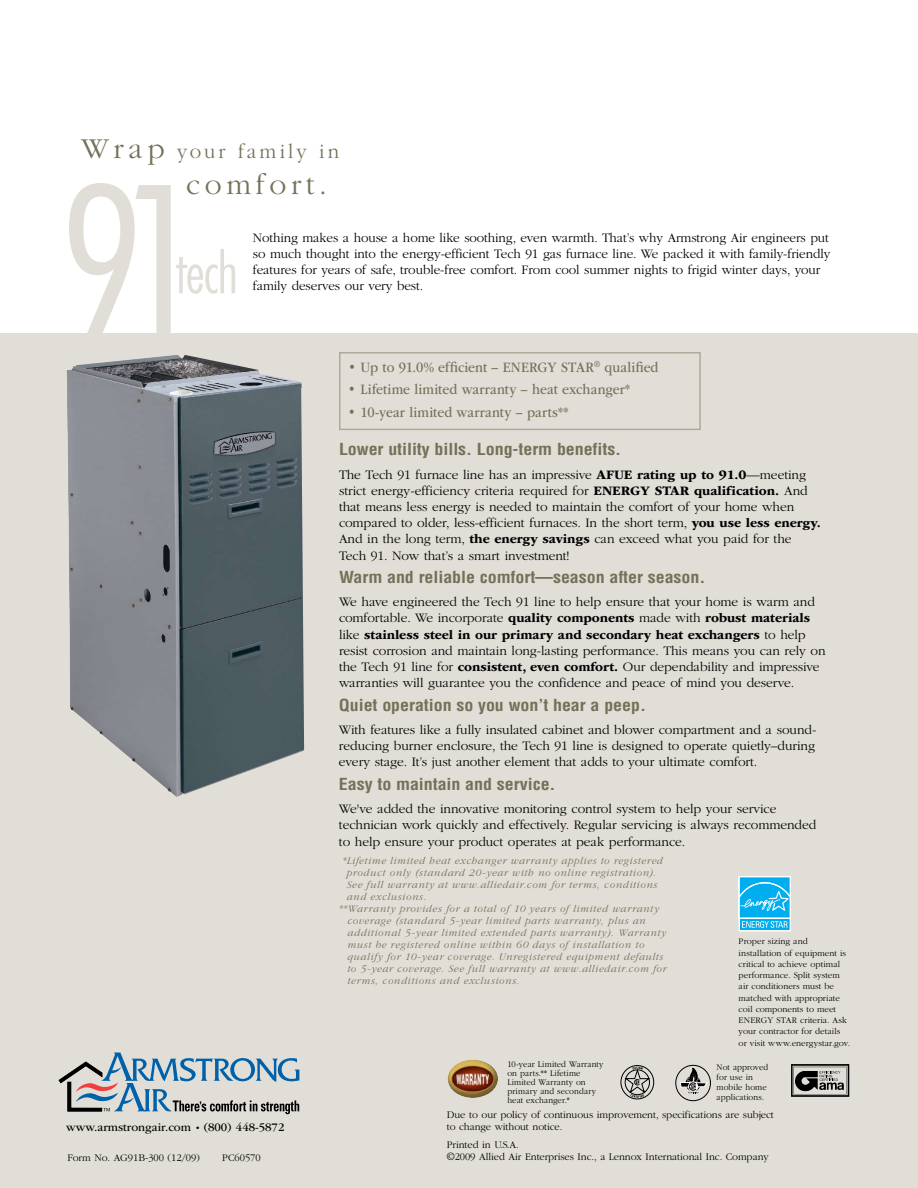
<style>
.page{position:relative;width:918px;height:1188px;background:#fff}
.page>*{position:absolute;margin:0;border:0;box-sizing:border-box;transform-origin:0 0}
.t1{font:300 condensed 211.05px "Futura Std";color:#e1ded8}
.t2{font:300 condensed 55.5px "Futura Std";color:#e1ded8}
.t3{font:300 30px "ITC Garamond Std";letter-spacing:.16em;color:#757158}
.t4{font:300 21px "ITC Garamond Std";letter-spacing:.15em;color:#757158}
.t5{font:700 condensed 16.2px "Helvetica LT Std";letter-spacing:-.005em;color:#757158;scale:1.11 1}
.t6{font:15px "ITC Garamond Std";letter-spacing:.005em;color:#757158;scale:.91 1}
.t7{font:300 13.5px/16.2px "ITC Garamond Std";letter-spacing:-.005em;color:#000}
.t8{font:12px "ITC Garamond Std";color:#000}
.t9{font:italic 300 10.5px "ITC Garamond Std";letter-spacing:.06em;color:#757158}
.t10{font:300 10.5px/12px "ITC Garamond Std";letter-spacing:-.005em;color:#000}
.t11{font:300 9px/11.2px "ITC Garamond Std";letter-spacing:.01em;color:#000}
.t12{font:300 9px/9px "ITC Garamond Std";letter-spacing:.01em;color:#000;scale:.95 1}
.s1{font-size:30px}
.s2{font-weight:700}
.s3{font-size:9px}
.s4{font-family:"Garamond"}
</style>
<div class="page">
<div style="left:0;top:333px;width:918px;height:855px;background:#e1ded8"></div>
<img style="left:67px;top:355px;width:237px;height:442px">
<div style="left:339px;top:352px;width:362px;height:78px;border:2px solid #aeaa99"></div>
<svg style="left:58px;top:1052px;width:242px;height:62px"></svg>
<svg style="left:621px;top:1065px;width:33px;height:34px"></svg>
<div style="left:676px;top:1065px;width:35px;height:36px;border:1px solid #000;border-radius:50%"></div>
<svg style="left:680px;top:1068px;width:27px;height:25px"></svg>
<img style="left:448px;top:1060px;width:50px;height:38px">
<svg style="left:791px;top:1064px;width:58px;height:33px"></svg>
<div style="left:739px;top:876px;width:52px;height:43px;background:#fff"></div>
<svg style="left:739px;top:877px;width:52px;height:55px;background:#3ec1f2"></svg>
<h3 class="t4" style="left:81px;top:140px;width:260px"><span class="s1">Wrap</span> your family in</h3>
<h3 class="t3" style="left:186px;top:169px;width:142px">comfort.</h3>
<p class="t7" style="left:253px;top:230px;width:579px">Nothing makes a house a home like soothing, even warmth. That’s why Armstrong Air engineers put so much thought into the energy-efficient Tech 91 gas furnace line. We packed it with family-friendly features for years of safe, trouble-free comfort. From cool summer nights to frigid winter days, your family deserves our very best.</p>
<h1 class="t1" style="left:58px;top:141px;width:149px">91</h1>
<h2 class="t2" style="left:175px;top:240px;width:64px">tech</h2>
<p class="t6" style="left:348px;top:359px;width:343px">• Up to 91.0% efficient – ENERGY STAR<sup>®</sup> qualified</p>
<p class="t6" style="left:348px;top:381px;width:312px">• Lifetime limited warranty – heat exchanger*</p>
<p class="t6" style="left:348px;top:404px;width:244px">• 10-year limited warranty – parts**</p>
<p class="t5" style="left:339px;top:439px;width:256px">Lower utility bills. Long-term benefits.</p>
<p class="t7" style="left:339px;top:466px;width:483px">The Tech 91 furnace line has an impressive <span class="s2">AFUE rating up to 91.0</span>—meeting strict energy-efficiency criteria required for <span class="s2">ENERGY STAR qualification.</span> And that means less energy is needed to maintain the comfort of your home when compared to older, less-efficient furnaces. In the short term, <span class="s2">you use less energy.<br></span>And in the long term, <span class="s2">the energy savings</span> can exceed what you paid for the Tech 91. Now that’s a smart investment!</p>
<p class="t5" style="left:339px;top:567px;width:332px">Warm and reliable comfort—season after season.</p>
<p class="t7" style="left:339px;top:594px;width:488px">We have engineered the Tech 91 line to help ensure that your home is warm and comfortable. We incorporate <span class="s2">quality components</span> made with <span class="s2">robust materials </span>like <span class="s2">stainless steel in our primary and secondary heat exchangers</span> to help resist corrosion and maintain long-lasting performance. This means you can rely on the Tech 91 line for <span class="s2">consistent, even comfort.</span> Our dependability and impressive warranties will guarantee you the confidence and peace of mind you deserve.</p>
<p class="t5" style="left:339px;top:695px;width:278px">Quiet operation so you won’t hear a peep.</p>
<p class="t7" style="left:339px;top:722px;width:479px;text-align:justify">With features like a fully insulated cabinet and blower compartment and a sound&shy;reducing burner enclosure, the Tech 91 line is designed to operate quietly–during every stage. It’s just another element that adds to your ultimate comfort.</p>
<p class="t5" style="left:339px;top:774px;width:197px">Easy to maintain and service.</p>
<p class="t7" style="left:339px;top:801px;width:479px">We've added the innovative monitoring control system to help your service technician work quickly and effectively. Regular servicing is always recommended to help ensure your product operates at peak performance.</p>
<p class="t9" style="left:343px;top:855px;width:322px">*Lifetime limited heat exchanger warranty applies to registered</p>
<p class="t9" style="left:347px;top:867px;width:311px">product only (standard 20-year with no online registration).</p>
<p class="t9" style="left:347px;top:879px;width:312px">See full warranty at www.alliedair.com for terms, conditions</p>
<p class="t9" style="left:347px;top:891px;width:81px">and exclusions.</p>
<p class="t9" style="left:339px;top:903px;width:321px">**Warranty provides for a total of 10 years of limited warranty</p>
<p class="t9" style="left:347px;top:915px;width:300px">coverage (standard 5-year limited parts warranty, plus an</p>
<p class="t9" style="left:347px;top:927px;width:320px">additional 5-year limited extended parts warranty). Warranty</p>
<p class="t9" style="left:347px;top:939px;width:298px">must be registered online within 60 days of installation to</p>
<p class="t9" style="left:347px;top:951px;width:317px">qualify for 10-year coverage. Unregistered equipment defaults</p>
<p class="t9" style="left:347px;top:963px;width:321px">to 5-year coverage. See full warranty at www.alliedair.com for</p>
<p class="t9" style="left:347px;top:975px;width:174px">terms, conditions and exclusions.</p>
<p class="t12" style="left:507px;top:1060px;width:103px">10-year Limited Warranty on parts.** Lifetime<br>Limited Warranty on primary and secondary heat exchanger.*</p>
<p class="t11" style="left:739px;top:936px;width:113px">Proper sizing and installation of equipment is critical to achieve optimal performance. Split system air conditioners must be matched with appropriate coil components to meet<br>ENERGY STAR criteria. Ask your contractor for details or visit www.energystar.gov.</p>
<p class="t12" style="left:717px;top:1063px;width:56px;line-height:9.8px">Not approved for use in mobile home applications.</p>
<p class="t8" style="left:66px;top:1121px;width:220px">www.armstrongair.com <span class="s3">•</span> (800) 448-5872</p>
<p class="t10" style="left:447px;top:1109px;width:329px">Due to our policy of continuous improvement, specifications are subject to change without notice.</p>
<p class="t10" style="left:447px;top:1139px;width:323px">Printed in U.S.A.<br>©2009 Allied Air Enterprises Inc., a Lennox International Inc. Company</p>
<p class="t10" style="left:67px;top:1152px;width:134px"><span class="s4">Form No.</span> AG91B-300 (12/09)</p>
<p class="t10" style="left:222px;top:1152px;width:40px">PC60570</p>
</div>
